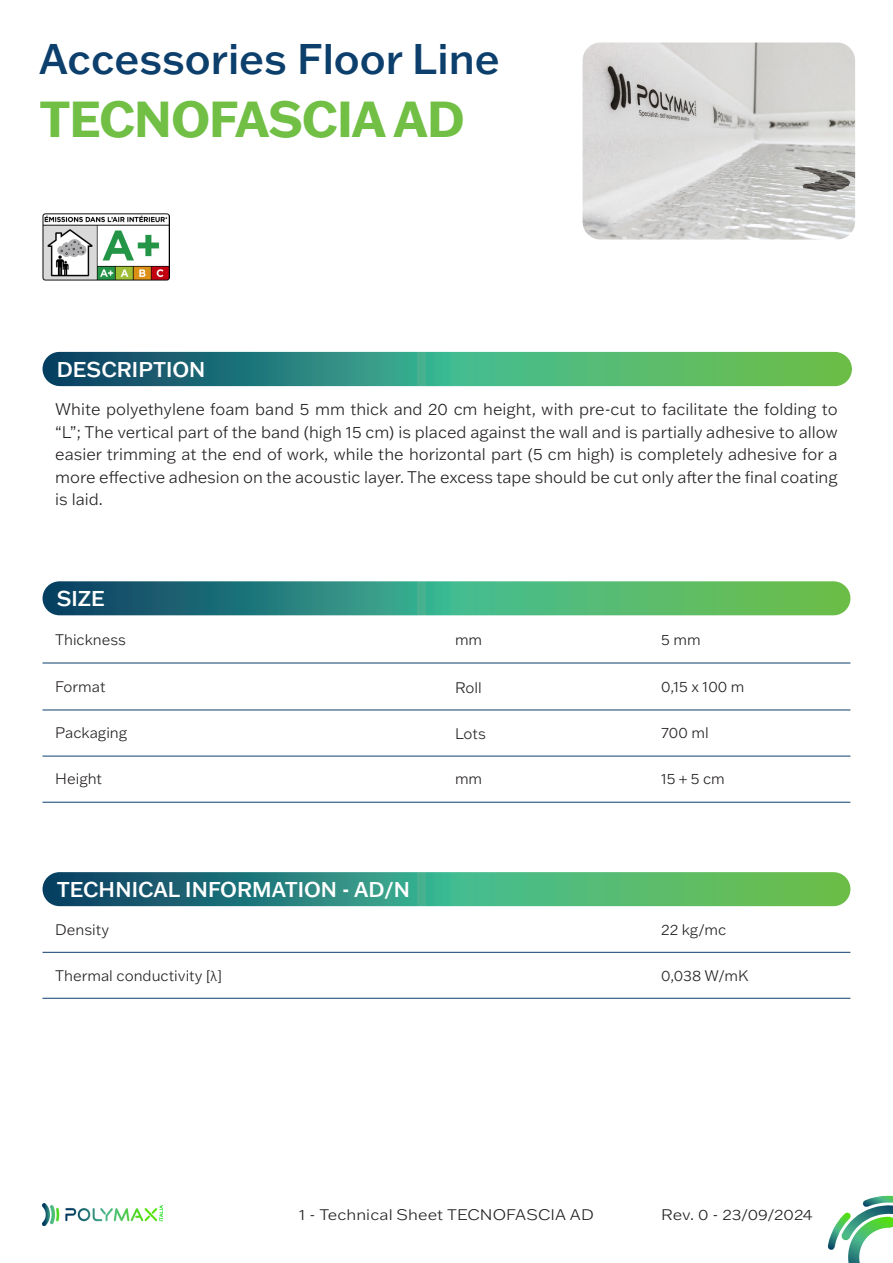
<style>
.page{position:relative;width:893px;height:1263px;background:#fff}
.page>*{position:absolute;margin:0;border:0;box-sizing:border-box;transform-origin:0 0}
.p_nome-prodotto{font:700 49.5px "Franklin Gothic ATF";letter-spacing:-.02em;color:#71bf44}
.t1{font:500 42px "Franklin Gothic ATF";color:#0c3f6c}
.TITOLI_paragrafi{font:500 21px "Franklin Gothic ATF";color:#fff}
.PARAGRAFO_DI_TESTO{font:300 16.5px/22.5px "Franklin Gothic ATF";color:#231f20;text-align:justify}
.t2{font:300 15px "Franklin Gothic ATF";color:#231f20}
.t3{font:300 15px "Franklin Gothic ATF";color:#231f20;scale:1.1 1}
.s1{font-family:"Calibri"}
</style>
<div class="page">
<svg style="left:827px;top:1195px;width:66px;height:68px"></svg>
<img style="left:43px;top:1204px;width:119px;height:21px">
<img style="left:583px;top:43px;width:272px;height:197px">
<hr style="left:43px;top:663px;width:807px;height:1px;background:#0c3f6c">
<hr style="left:43px;top:710px;width:807px;height:1px;background:#0c3f6c">
<hr style="left:43px;top:756px;width:807px;height:1px;background:#0c3f6c">
<hr style="left:43px;top:952px;width:807px;height:1px;background:#0c3f6c">
<hr style="left:43px;top:998px;width:807px;height:1px;background:#0c3f6c">
<hr style="left:43px;top:802px;width:807px;height:1px;background:#0c3f6c">
<svg style="left:43px;top:352px;width:807px;height:34px;background:#3d9973"></svg>
<svg style="left:43px;top:581px;width:807px;height:34px;background:#3f9a74"></svg>
<svg style="left:43px;top:872px;width:807px;height:34px;background:#3e9a73"></svg>
<img style="left:43px;top:214px;width:127px;height:67px">
<p class="t1" style="left:39px;top:31px;width:462px">Accessories Floor Line</p>
<p class="p_nome-prodotto" style="left:39px;top:86px;width:427px">TECNOFASCIA AD</p>
<p class="TITOLI_paragrafi" style="left:57px;top:355px;width:150px">DESCRIPTION</p>
<p class="TITOLI_paragrafi" style="left:140px;top:355px;width:68px">ZIONE</p>
<p class="PARAGRAFO_DI_TESTO" style="left:55px;top:398px;width:784px">White polyethylene foam band 5 mm thick and 20 cm height, with pre-cut to facilitate the folding to “L”; The vertical part of the band (high 15 cm) is placed against the wall and is partially adhesive to allow easier trimming at the end of work, while the horizontal part (5 cm high) is completely adhesive for a more effective adhesion on the acoustic layer. The excess tape should be cut only after the final coating is laid.</p>
<p class="TITOLI_paragrafi" style="left:57px;top:585px;width:50px">SIZE</p>
<p class="t2" style="left:55px;top:629px;width:72px">Thickness</p>
<p class="t2" style="left:55px;top:676px;width:52px">Format</p>
<p class="t2" style="left:55px;top:723px;width:73px">Packaging</p>
<p class="t2" style="left:55px;top:769px;width:48px">Height</p>
<p class="TITOLI_paragrafi" style="left:57px;top:875px;width:355px">TECHNICAL INFORMATION - AD/N</p>
<p class="t2" style="left:55px;top:920px;width:55px">Density</p>
<p class="t2" style="left:55px;top:966px;width:168px">Thermal conductivity [<span class="s1">λ</span>]</p>
<p class="t2" style="left:455px;top:629px;width:29px">mm</p>
<p class="t2" style="left:455px;top:677px;width:28px">Roll</p>
<p class="t2" style="left:455px;top:724px;width:32px">Lots</p>
<p class="t2" style="left:455px;top:769px;width:29px">mm</p>
<p class="t2" style="left:661px;top:629px;width:41px">5 mm</p>
<p class="t2" style="left:661px;top:676px;width:85px">0,15 x 100 m</p>
<p class="t2" style="left:661px;top:723px;width:49px">700 ml</p>
<p class="t2" style="left:661px;top:769px;width:65px">15 + 5 cm</p>
<p class="t2" style="left:661px;top:920px;width:67px">22 kg/mc</p>
<p class="t2" style="left:661px;top:966px;width:89px">0,038 W/mK</p>
<p class="t3" style="left:299px;top:1204px;width:269px">1 - Technical Sheet TECNOFASCIA AD</p>
<p class="t3" style="left:661px;top:1205px;width:139px">Rev. 0 - 23/09/2024</p>
</div>
